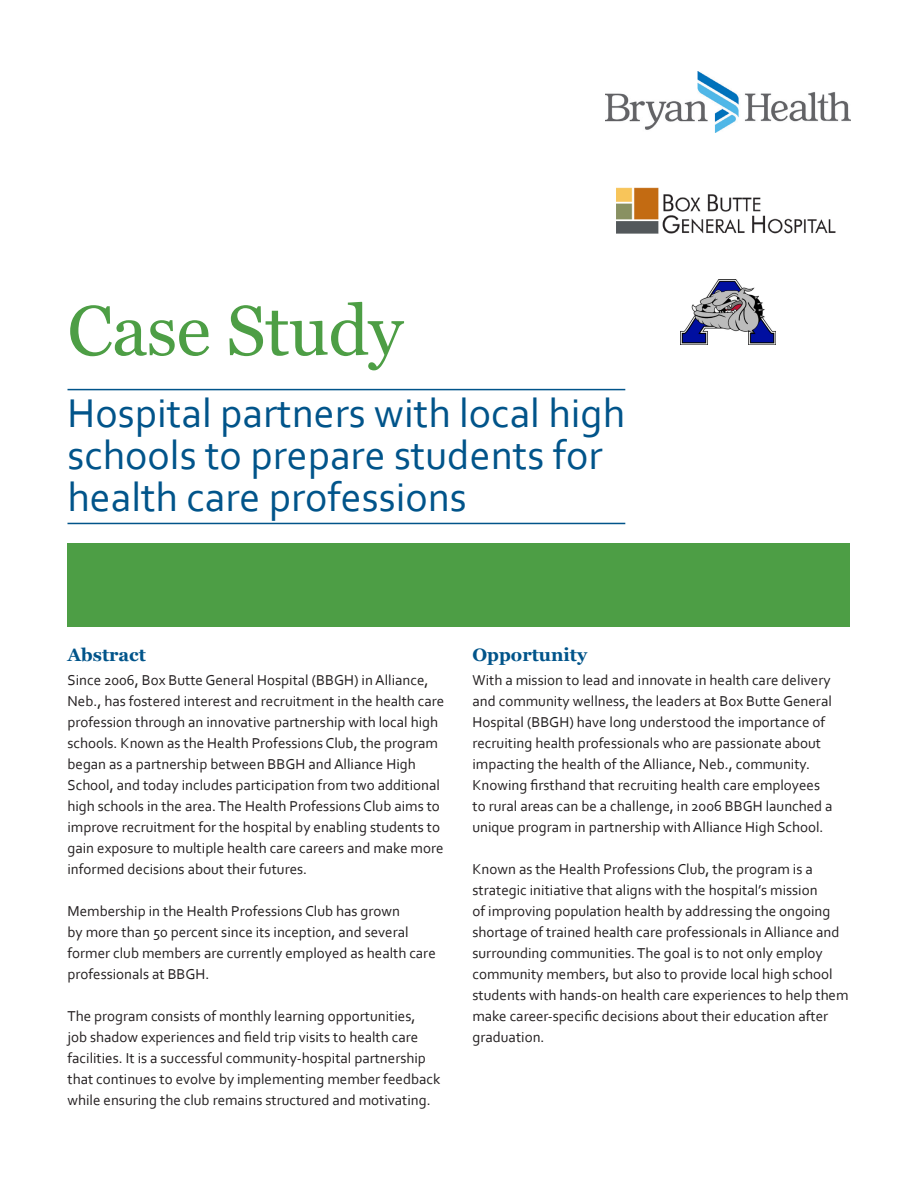
<style>
.page{position:relative;width:918px;height:1188px;background:#fff}
.page>*{position:absolute;margin:0;border:0;box-sizing:border-box;transform-origin:0 0}
.t1{font:70.5px "Georgia";letter-spacing:-.01em;color:#4d9e45}
.t2{font:42px/42px "Corbel";color:#01548a}
.t3{font:700 18px "Georgia";color:#01548a}
.t4{font:15px/21px "Corbel";color:#231f20}
</style>
<div class="page">
<hr style="left:68px;top:389px;width:557px;height:1px;background:#01548a">
<hr style="left:68px;top:523px;width:557px;height:1px;background:#01548a">
<img style="left:605px;top:71px;width:245px;height:62px">
<div style="left:68px;top:543px;width:782px;height:83px;background:#4d9e45"></div>
<img style="left:616px;top:187px;width:220px;height:47px">
<img style="left:680px;top:279px;width:95px;height:65px">
<p class="t1" style="left:68px;top:279px;width:337px">Case Study</p>
<p class="t2" style="left:68px;top:391px;width:559px">Hospital partners with local high schools to prepare students for health care professions</p>
<p class="t3" style="left:68px;top:641px;width:80px">Abstract</p>
<p class="t4" style="left:68px;top:669px;width:378px">Since 2006, Box Butte General Hospital (BBGH) in Alliance, Neb., has fostered interest and recruitment in the health care profession through an innovative partnership with local high schools. Known as the Health Professions Club, the program began as a partnership between BBGH and Alliance High School, and today includes participation from two additional high schools in the area. The Health Professions Club aims to improve recruitment for the hospital by enabling students to gain exposure to multiple health care careers and make more informed decisions about their futures.</p>
<p class="t4" style="left:68px;top:900px;width:370px">Membership in the Health Professions Club has grown<br>by more than 50 percent since its inception, and several former club members are currently employed as health care professionals at BBGH.</p>
<p class="t4" style="left:68px;top:1005px;width:374px">The program consists of monthly learning opportunities,<br>job shadow experiences and field trip visits to health care facilities. It is a successful community-hospital partnership that continues to evolve by implementing member feedback while ensuring the club remains structured and motivating.</p>
<p class="t3" style="left:472px;top:641px;width:116px">Opportunity</p>
<p class="t4" style="left:472px;top:669px;width:362px">With a mission to lead and innovate in health care delivery and community wellness, the leaders at Box Butte General Hospital (BBGH) have long understood the importance of recruiting health professionals who are passionate about impacting the health of the Alliance, Neb., community.<br>Knowing firsthand that recruiting health care employees to rural areas can be a challenge, in 2006 BBGH launched a unique program in partnership with Alliance High School.</p>
<p class="t4" style="left:472px;top:858px;width:378px">Known as the Health Professions Club, the program is a strategic initiative that aligns with the hospital’s mission<br>of improving population health by addressing the ongoing shortage of trained health care professionals in Alliance and surrounding communities. The goal is to not only employ community members, but also to provide local high school students with hands-on health care experiences to help them make career-specific decisions about their education after graduation.</p>
</div>
